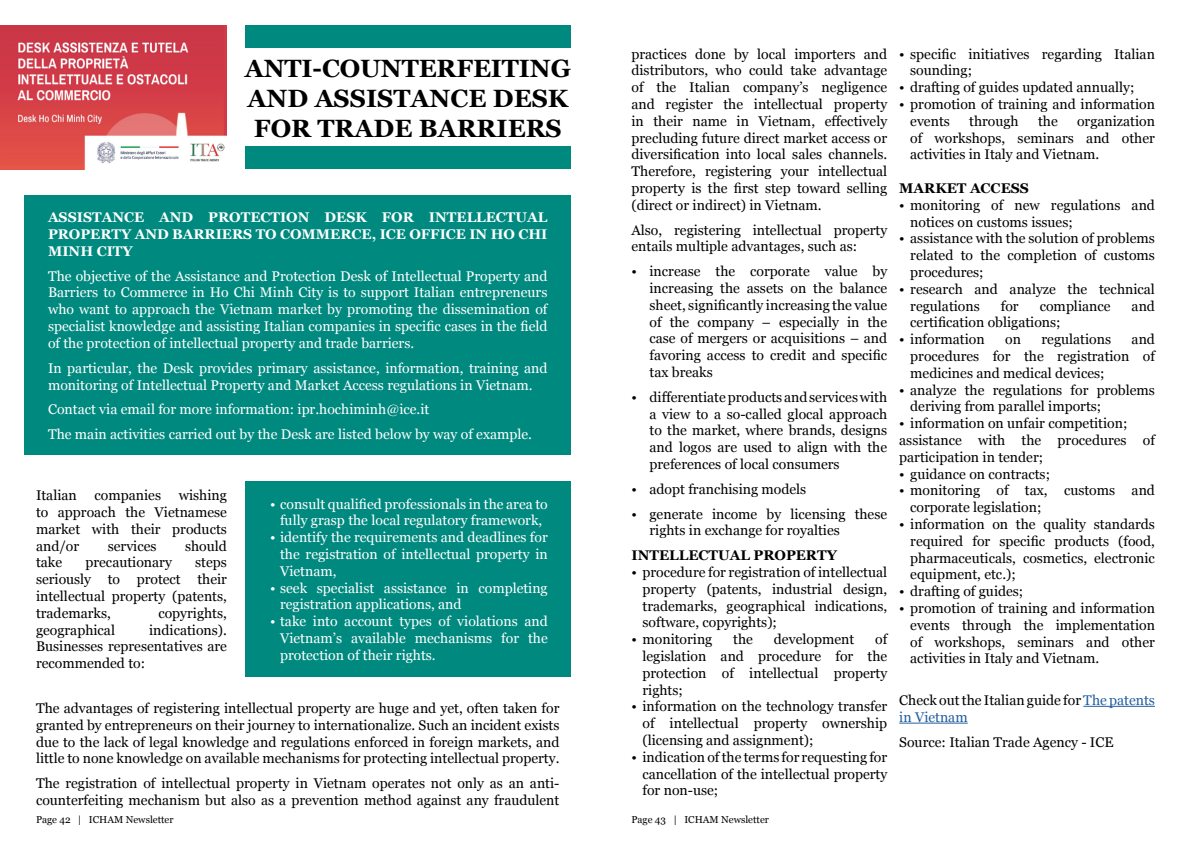
<style>
.page{position:relative;width:1191px;height:842px;background:#fff}
.page>*{position:absolute;margin:0;border:0;box-sizing:border-box;transform-origin:0 0}
.t1{font:700 25px/30px "Georgia";color:#000;text-align:justify}
.t2{font:14px/16.8px "Georgia";color:#000;text-align:justify}
.t3{font:14px/16.8px "Georgia";color:#fff;text-align:justify}
.t4{font:700 14px/16.8px "Georgia";color:#fff;text-align:justify}
.t5{font:700 14px "Georgia";color:#000}
.t6{font:10px "Georgia";color:#000}
.s1{color:#215e9e}
</style>
<div class="page">
<div style="left:245px;top:481px;width:326px;height:196px;background:#00897f"></div>
<div style="left:245px;top:25px;width:326px;height:23px;background:#00897f"></div>
<div style="left:245px;top:146px;width:326px;height:23px;background:#00897f"></div>
<img style="left:0;top:25px;width:227px;height:144px">
<div style="left:25px;top:196px;width:546px;height:259px;background:#00897f"></div>
<hr style="left:1083px;top:706px;width:72px;height:1px;background:#215e9e">
<hr style="left:899px;top:723px;width:68px;height:1px;background:#215e9e">
<h1 class="t1" style="left:245px;top:52px;width:327px">ANTI-COUNTERFEITING AND ASSISTANCE DESK FOR TRADE BARRIERS</h1>
<p class="t4" style="left:48px;top:208px;width:501px">ASSISTANCE AND PROTECTION DESK FOR INTELLECTUAL PROPERTY AND BARRIERS TO COMMERCE, ICE OFFICE IN HO CHI MINH CITY</p>
<p class="t3" style="left:48px;top:267px;width:501px">The objective of the Assistance and Protection Desk of Intellectual Property and Barriers to Commerce in Ho Chi Minh City is to support Italian entrepreneurs who want to approach the Vietnam market by promoting the dissemination of specialist knowledge and assisting Italian companies in specific cases in the field of the protection of intellectual property and trade barriers.</p>
<p class="t3" style="left:48px;top:359px;width:501px">In particular, the Desk provides primary assistance, information, training and monitoring of Intellectual Property and Market Access regulations in Vietnam.</p>
<p class="t3" style="left:48px;top:396px;width:485px;line-height:24.8px">Contact via email for more information: ipr.hochiminh@ice.it<br>The main activities carried out by the Desk are listed below by way of example.</p>
<p class="t2" style="left:36px;top:486px;width:192px;text-indent:143px">wishing to approach the Vietnamese market with their products and/or</p>
<p class="t2" style="left:36px;top:486px;width:42px">Italian</p>
<p class="t2" style="left:95px;top:486px;width:68px">companies</p>
<p class="t3" style="left:270px;top:495px;width:279px;text-align:center">• consult qualified professionals in the area to fully grasp the local regulatory framework,</p>
<p class="t3" style="left:280px;top:528px;width:269px;text-indent:-10px">• identify the requirements and deadlines for the registration of intellectual property in Vietnam,</p>
<p class="t3" style="left:280px;top:579px;width:269px;text-indent:-10px">• seek specialist assistance in completing registration applications, and</p>
<p class="t3" style="left:280px;top:612px;width:269px;text-indent:-10px">• take into account types of violations and Vietnam’s available mechanisms for the protection of their rights.</p>
<p class="t2" style="left:36px;top:699px;width:525px">The advantages of registering intellectual property are huge and yet, often taken for granted by entrepreneurs on their journey to internationalize. Such an incident exists due to the lack of legal knowledge and regulations enforced in foreign markets, and little to none knowledge on available mechanisms for protecting intellectual property.</p>
<p class="t2" style="left:36px;top:774px;width:525px">The registration of intellectual property in Vietnam operates not only as an anti&shy;counterfeiting mechanism but also as a prevention method against any fraudulent</p>
<p class="t2" style="left:108px;top:537px;width:50px">services</p>
<p class="t2" style="left:185px;top:537px;width:43px">should</p>
<p class="t2" style="left:36px;top:553px;width:28px">take</p>
<p class="t2" style="left:85px;top:553px;width:88px">precautionary</p>
<p class="t2" style="left:36px;top:553px;width:192px;text-indent:159px">steps seriously to protect their intellectual property (patents, trademarks,</p>
<p class="t2" style="left:158px;top:604px;width:70px">copyrights,</p>
<p class="t2" style="left:36px;top:621px;width:81px">geographical</p>
<p class="t2" style="left:36px;top:621px;width:192px;text-indent:113px">indications).<br>Businesses representatives are recommended to:</p>
<p class="t2" style="left:631px;top:45px;width:257px">practices done by local importers and distributors, who could take advantage of the Italian company’s negligence and register the intellectual property in their name in Vietnam, effectively precluding future direct market access or diversification into local sales channels.<br>Therefore, registering your intellectual property is the first step toward selling (direct or indirect) in Vietnam.</p>
<p class="t2" style="left:631px;top:221px;width:257px">Also, registering intellectual property entails multiple advantages, such as:</p>
<p class="t2" style="left:649px;top:262px;width:239px;text-indent:-18px">• increase the corporate value by increasing the assets on the balance sheet, significantly increasing the value of the company – especially in the case of mergers or acquisitions – and favoring access to credit and specific tax breaks</p>
<p class="t2" style="left:649px;top:388px;width:239px;text-indent:-18px">• differentiate products and services with a view to a so-called glocal approach to the market, where brands, designs and logos are used to align with the preferences of local consumers</p>
<p class="t2" style="left:631px;top:480px;width:176px">• adopt franchising models</p>
<p class="t2" style="left:649px;top:505px;width:239px;text-indent:-18px">• generate income by licensing these rights in exchange for royalties</p>
<p class="t5" style="left:631px;top:545px;width:207px">INTELLECTUAL PROPERTY</p>
<p class="t2" style="left:642px;top:563px;width:246px;text-indent:-11px">• procedure for registration of intellectual property (patents, industrial design, trademarks, geographical indications, software, copyrights);</p>
<p class="t2" style="left:631px;top:630px;width:82px">• monitoring</p>
<p class="t2" style="left:733px;top:630px;width:21px">the</p>
<p class="t2" style="left:774px;top:630px;width:82px">development</p>
<p class="t2" style="left:642px;top:630px;width:246px;text-indent:233px">of legislation and procedure for the protection of intellectual property rights;</p>
<p class="t2" style="left:642px;top:698px;width:246px;text-indent:-11px">• information on the technology transfer of intellectual property ownership (licensing and assignment);</p>
<p class="t2" style="left:642px;top:748px;width:246px;text-indent:-11px">• indication of the terms for requesting for cancellation of the intellectual property for non-use;</p>
<p class="t6" style="left:36px;top:812px;width:139px">Page 42 | ICHAM Newsletter</p>
<p class="t6" style="left:631px;top:812px;width:139px">Page 43 | ICHAM Newsletter</p>
<p class="t2" style="left:910px;top:45px;width:246px;text-indent:-11px">• specific initiatives regarding Italian sounding;</p>
<p class="t2" style="left:899px;top:78px;width:237px">• drafting of guides updated annually;</p>
<p class="t2" style="left:910px;top:95px;width:246px;text-indent:-11px">• promotion of training and information events</p>
<p class="t2" style="left:969px;top:112px;width:51px">through</p>
<p class="t2" style="left:1038px;top:112px;width:21px">the</p>
<p class="t2" style="left:910px;top:112px;width:246px;text-indent:167px">organization of workshops, seminars and other activities in Italy and Vietnam.</p>
<p class="t5" style="left:899px;top:178px;width:131px">MARKET ACCESS</p>
<p class="t2" style="left:910px;top:196px;width:246px;text-indent:-11px">• monitoring of new regulations and notices on customs issues;</p>
<p class="t2" style="left:910px;top:230px;width:246px;text-indent:-11px">• assistance with the solution of problems related to the completion of customs procedures;</p>
<p class="t2" style="left:910px;top:280px;width:246px;text-indent:-11px">• research and analyze the technical regulations</p>
<p class="t2" style="left:1000px;top:297px;width:19px">for</p>
<p class="t2" style="left:1039px;top:297px;width:72px">compliance</p>
<p class="t2" style="left:1131px;top:297px;width:25px">and</p>
<p class="t2" style="left:910px;top:314px;width:152px">certification obligations;</p>
<p class="t2" style="left:899px;top:330px;width:87px">• information</p>
<p class="t2" style="left:1005px;top:330px;width:17px">on</p>
<p class="t2" style="left:1041px;top:330px;width:71px">regulations</p>
<p class="t2" style="left:910px;top:330px;width:246px;text-indent:221px">and procedures for the registration of medicines and medical devices;</p>
<p class="t2" style="left:910px;top:381px;width:246px;text-indent:-11px">• analyze the regulations for problems deriving from parallel imports;</p>
<p class="t2" style="left:899px;top:414px;width:257px;text-align:left">• information on unfair competition; assistance with the procedures of participation in tender;</p>
<p class="t2" style="left:899px;top:465px;width:152px">• guidance on contracts;</p>
<p class="t2" style="left:910px;top:482px;width:246px;text-indent:-11px">• monitoring of tax, customs and corporate legislation;</p>
<p class="t2" style="left:910px;top:515px;width:246px;text-indent:-11px">• information on the quality standards required for specific products (food, pharmaceuticals, cosmetics, electronic equipment, etc.);</p>
<p class="t2" style="left:899px;top:582px;width:126px">• drafting of guides;</p>
<p class="t2" style="left:910px;top:599px;width:246px;text-indent:-11px">• promotion of training and information events through the implementation of workshops, seminars and other activities in Italy and Vietnam.</p>
<p class="t2" style="left:899px;top:691px;width:257px">Check out the Italian guide for <span class="s1">The patents in Vietnam</span></p>
<p class="t2" style="left:899px;top:733px;width:216px">Source: Italian Trade Agency - ICE</p>
</div>
